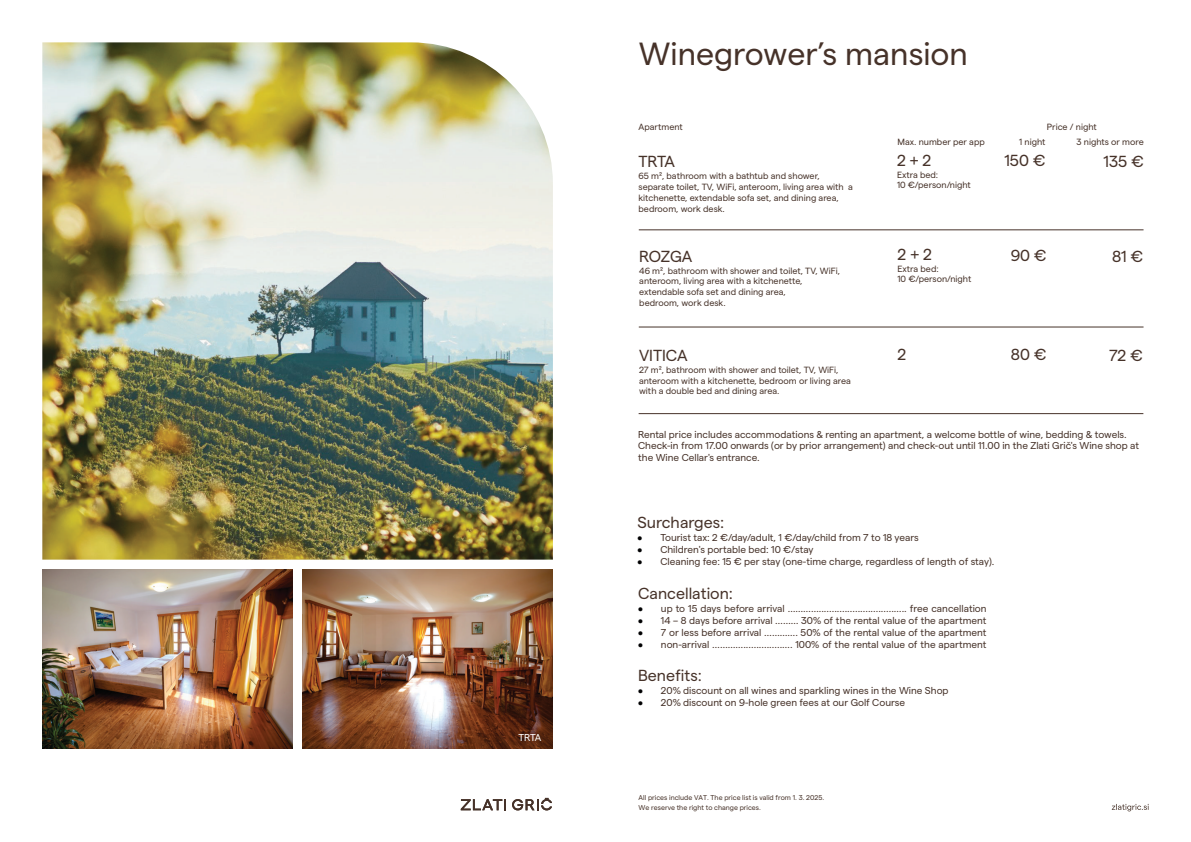
<style>
.page{position:relative;width:1191px;height:842px;background:#fff}
.page>*{position:absolute;margin:0;border:0;box-sizing:border-box;transform-origin:0 0}
.t1{font:32px "Matter";color:#463229}
.t2{font:16px "Matter";color:#463229}
.t3{font:10px/11.9px "Matter";color:#463229}
.t4{font:10px "Matter";color:#fff}
.t5{font:9px/10.7px "Matter";color:#463229}
.t6{font:7px/10.1px "Matter";color:#463229}
.s1{color:#020203}
</style>
<div class="page">
<svg style="left:461px;top:799px;width:45px;height:11px"></svg>
<svg style="left:512px;top:798px;width:40px;height:12px"></svg>
<svg style="left:1111px;top:804px;width:37px;height:7px"></svg>
<hr style="left:639px;top:230px;width:504px;height:1px;background:#463229">
<hr style="left:639px;top:327px;width:504px;height:1px;background:#463229">
<hr style="left:638px;top:413px;width:505px;height:1px;background:#463229">
<img style="left:42px;top:42px;width:511px;height:518px">
<img style="left:42px;top:569px;width:250px;height:180px">
<img style="left:303px;top:569px;width:250px;height:180px">
<p class="t4" style="left:518px;top:732px;width:24px">TRTA</p>
<h1 class="t1" style="left:639px;top:39px;width:331px">Winegrower’s mansion</h1>
<p class="t5" style="left:638px;top:122px;width:46px">Apartment</p>
<p class="t5" style="left:1047px;top:122px;width:51px">Price / night</p>
<h2 class="t2" style="left:638px;top:154px;width:38px">TRTA</h2>
<p class="t5" style="left:638px;top:171px;width:216px">65 m², bathroom with a bathtub and shower, separate toilet, TV, WiFi, anteroom, living area with a kitchenette, extendable sofa set, and dining area, bedroom, work desk.</p>
<p class="t5" style="left:897px;top:137px;width:89px">Max. number per app</p>
<p class="t5" style="left:1019px;top:137px;width:28px">1 night</p>
<h2 class="t2" style="left:1004px;top:153px;width:43px">150 €</h2>
<p class="t5" style="left:1076px;top:137px;width:69px">3 nights or more</p>
<h2 class="t2" style="left:1103px;top:154px;width:42px">135 €</h2>
<h2 class="t2" style="left:897px;top:153px;width:36px">2 + 2</h2>
<p class="t5" style="left:897px;top:170px;width:75px;line-height:10.2px">Extra bed:<br>10 €/person/night</p>
<h2 class="t2" style="left:639px;top:249px;width:55px">ROZGA</h2>
<p class="t5" style="left:639px;top:265px;width:202px">46 m², bathroom with shower and toilet, TV, WiFi, anteroom, living area with a kitchenette, extendable sofa set and dining area,<br>bedroom, work desk.</p>
<h2 class="t2" style="left:639px;top:348px;width:50px">VITICA</h2>
<p class="t5" style="left:639px;top:365px;width:213px">27 m², bathroom with shower and toilet, TV, WiFi, anteroom with a kitchenette, bedroom or living area with a double bed and dining area.</p>
<h2 class="t2" style="left:897px;top:247px;width:36px">2 + 2</h2>
<p class="t5" style="left:897px;top:264px;width:75px;line-height:10.2px">Extra bed:<br>10 €/person/night</p>
<h2 class="t2" style="left:1010px;top:248px;width:37px">90 €</h2>
<h2 class="t2" style="left:1112px;top:249px;width:32px">81 €</h2>
<h2 class="t2" style="left:897px;top:347px;width:10px">2</h2>
<h2 class="t2" style="left:1011px;top:347px;width:37px">80 €</h2>
<h2 class="t2" style="left:1109px;top:348px;width:35px">72 €</h2>
<p class="t3" style="left:638px;top:428px;width:502px">Rental price includes accommodations &amp; renting an apartment, a welcome bottle of wine, bedding &amp; towels.<br>Check-in from 17.00 onwards (or by prior arrangement) and check-out until 11.00 in the Zlati Grič's Wine shop at the Wine Cellar's entrance.</p>
<h2 class="t2" style="left:637px;top:515px;width:88px">Surcharges:</h2>
<p class="t3" style="left:637px;top:532px;width:283px"><span class="s1">•</span> Tourist tax: 2 €/day/adult, 1 €/day/child from 7 to 18 years</p>
<p class="t3" style="left:637px;top:544px;width:178px"><span class="s1">•</span> Children's portable bed: 10 €/stay</p>
<p class="t3" style="left:637px;top:556px;width:358px"><span class="s1">•</span> Cleaning fee: 15 € per stay (one-time charge, regardless of length of stay).</p>
<h2 class="t2" style="left:638px;top:586px;width:96px">Cancellation:</h2>
<p class="t3" style="left:638px;top:603px;width:350px"><span class="s1">•</span> up to 15 days before arrival ………….............................….. free cancellation</p>
<p class="t3" style="left:638px;top:615px;width:350px"><span class="s1">•</span> 14 – 8 days before arrival ……… 30% of the rental value of the apartment</p>
<p class="t3" style="left:638px;top:627px;width:350px"><span class="s1">•</span> 7 or less before arrival …………. 50% of the rental value of the apartment</p>
<p class="t3" style="left:638px;top:639px;width:350px"><span class="s1">•</span> non-arrival …………...............…. 100% of the rental value of the apartment</p>
<h2 class="t2" style="left:638px;top:668px;width:65px">Benefits:</h2>
<p class="t3" style="left:638px;top:685px;width:312px"><span class="s1">•</span> 20% discount on all wines and sparkling wines in the Wine Shop</p>
<p class="t3" style="left:638px;top:697px;width:268px"><span class="s1">•</span> 20% discount on 9-hole green fees at our Golf Course</p>
<p class="t6" style="left:638px;top:793px;width:187px">All prices include VAT. The price list is valid from 1. 3. 2025.<br>We reserve the right to change prices.</p>
</div>
